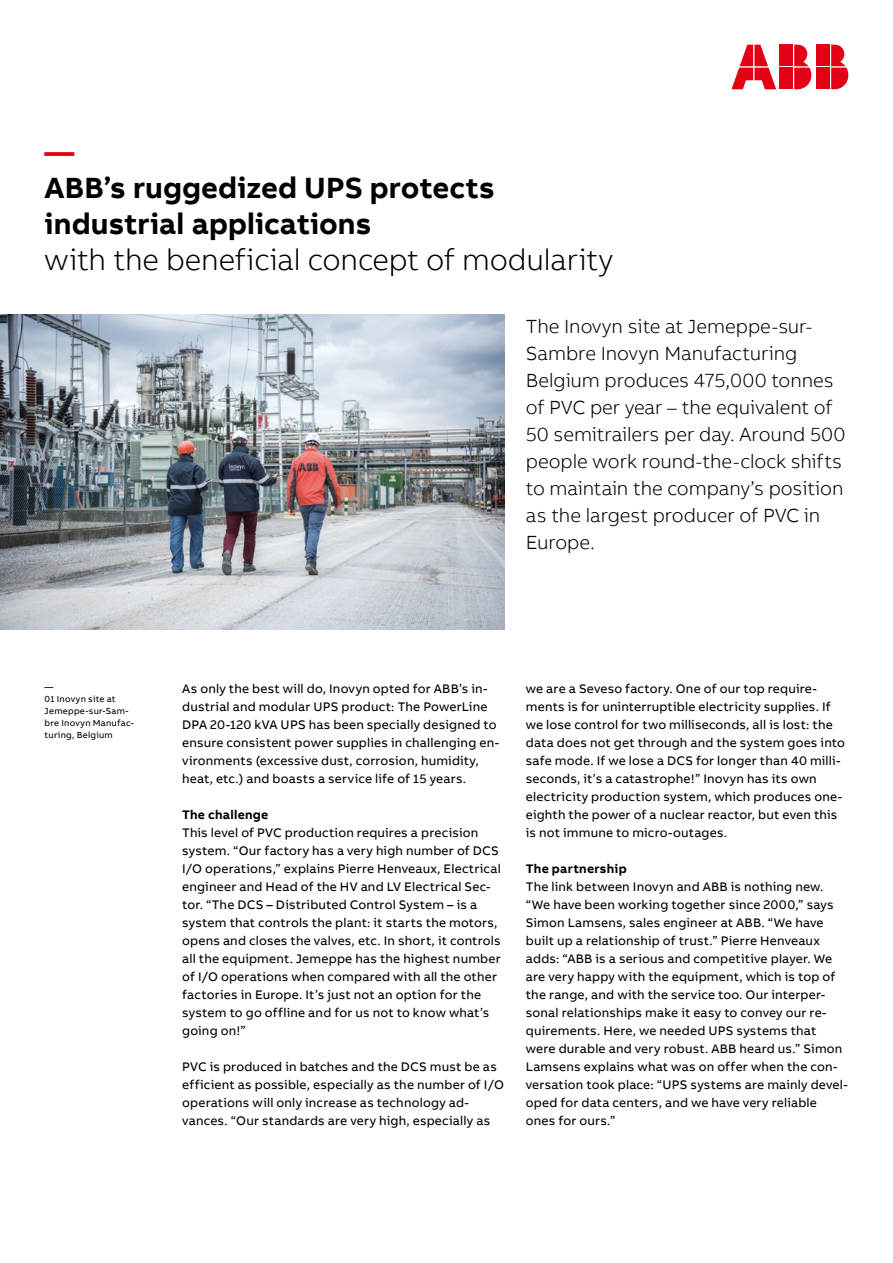
<style>
.page{position:relative;width:893px;height:1263px;background:#fff}
.page>*{position:absolute;margin:0;border:0;box-sizing:border-box;transform-origin:0 0}
.t1{font:700 30px/36px "AB Bvoice";letter-spacing:.005em;color:#000}
.t2{font:300 30px "AB Bvoice";letter-spacing:-.005em;color:#000}
.t3{font:700 30px "AB Bvoice";color:#e30015}
.t4{font:300 19.5px/27px "AB Bvoice";letter-spacing:-.005em;color:#000}
.t5{font:12.75px/18px "AB Bvoice";letter-spacing:.015em;color:#000}
.t6{font:700 12.75px "AB Bvoice";letter-spacing:.02em;color:#000}
.t7{font:9px/12px "AB Bvoice";letter-spacing:.025em;color:#000}
</style>
<div class="page">
<img style="left:0;top:315px;width:505px;height:315px">
<div style="left:817px;top:45px;width:13px;height:21px;background:#e30015"></div>
<div style="left:817px;top:68px;width:13px;height:21px;background:#e30015"></div>
<svg style="left:831px;top:45px;width:17px;height:44px"></svg>
<svg style="left:731px;top:45px;width:45px;height:44px"></svg>
<div style="left:780px;top:45px;width:13px;height:21px;background:#e30015"></div>
<div style="left:780px;top:68px;width:13px;height:21px;background:#e30015"></div>
<svg style="left:794px;top:45px;width:17px;height:44px"></svg>
<h1 class="t3" style="left:45px;top:132px;width:31px">—</h1>
<h1 class="t1" style="left:45px;top:170px;width:452px">ABB’s ruggedized UPS protects industrial applications</h1>
<h1 class="t2" style="left:45px;top:242px;width:570px">with the beneficial concept of modularity</h1>
<p class="t4" style="left:526px;top:313px;width:321px">The Inovyn site at Jemeppe-sur-<br>Sambre Inovyn Manufacturing<br>Belgium produces 475,000 tonnes of PVC per year – the equivalent of<br>50 semitrailers per day. Around 500 people work round-the-clock shifts to maintain the company’s position as the largest producer of PVC in<br>Europe.</p>
<p class="t7" style="left:45px;top:681px;width:91px">—<br>01 Inovyn site at<br>Jemeppe-sur-Sam&shy;bre Inovyn Manufac&shy;turing, Belgium</p>
<p class="t5" style="left:182px;top:679px;width:319px">As only the best will do, Inovyn opted for ABB’s in&shy;dustrial and modular UPS product: The PowerLine DPA 20-120 kVA UPS has been specially designed to ensure consistent power supplies in challenging en&shy;vironments (excessive dust, corrosion, humidity, heat, etc.) and boasts a service life of 15 years.</p>
<p class="t6" style="left:182px;top:806px;width:88px">The challenge</p>
<p class="t5" style="left:182px;top:823px;width:320px">This level of PVC production requires a precision system. “Our factory has a very high number of DCS I/O operations,” explains Pierre Henveaux, Electrical engineer and Head of the HV and LV Electrical Sec&shy;tor. “The DCS – Distributed Control System – is a system that controls the plant: it starts the motors, opens and closes the valves, etc. In short, it controls all the equipment. Jemeppe has the highest number of I/O operations when compared with all the other factories in Europe. It’s just not an option for the system to go offline and for us not to know what’s going on!”</p>
<p class="t5" style="left:182px;top:1057px;width:323px">PVC is produced in batches and the DCS must be as efficient as possible, especially as the number of I/O operations will only increase as technology ad&shy;vances. “Our standards are very high, especially as</p>
<p class="t5" style="left:526px;top:679px;width:321px">we are a Seveso factory. One of our top require&shy;ments is for uninterruptible electricity supplies. If we lose control for two milliseconds, all is lost: the data does not get through and the system goes into safe mode. If we lose a DCS for longer than 40 milli&shy;seconds, it’s a catastrophe!” Inovyn has its own electricity production system, which produces one&shy;eighth the power of a nuclear reactor, but even this is not immune to micro-outages.</p>
<p class="t6" style="left:526px;top:860px;width:102px">The partnership</p>
<p class="t5" style="left:526px;top:878px;width:323px">The link between Inovyn and ABB is nothing new. “We have been working together since 2000,” says Simon Lamsens, sales engineer at ABB. “We have built up a relationship of trust.” Pierre Henveaux adds: “ABB is a serious and competitive player. We are very happy with the equipment, which is top of the range, and with the service too. Our interper&shy;sonal relationships make it easy to convey our re&shy;quirements. Here, we needed UPS systems that were durable and very robust. ABB heard us.” Simon Lamsens explains what was on offer when the con&shy;versation took place: “UPS systems are mainly devel&shy;oped for data centers, and we have very reliable ones for ours.”</p>
</div>
